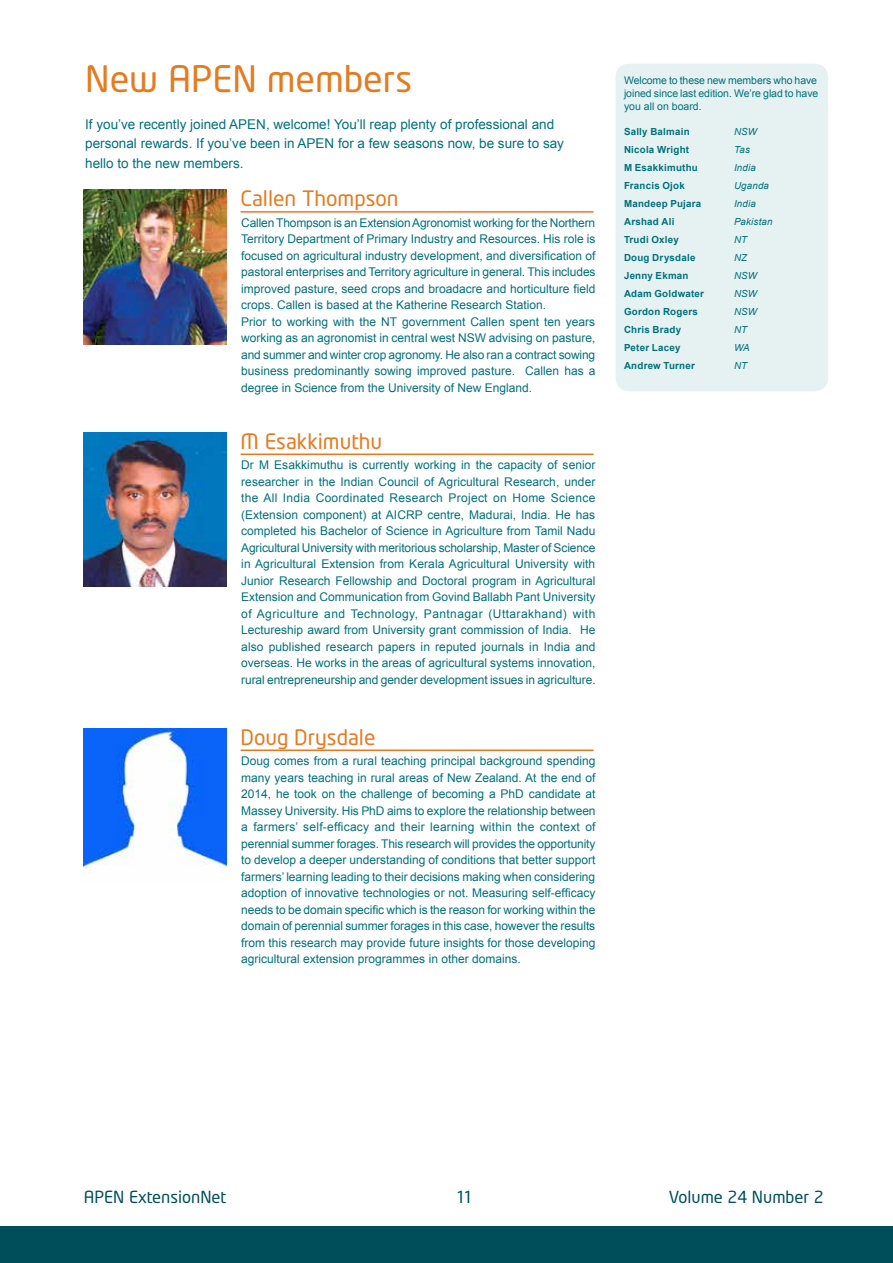
<style>
.page{position:relative;width:893px;height:1263px;background:#fff}
.page>*{position:absolute;margin:0;border:0;box-sizing:border-box;transform-origin:0 0}
.t1{font:36px "Neo Tech Alt";color:#e67a1e}
.t2{font:21px "Neo Tech Alt";color:#e67a1e}
.t3{font:16.5px "Neo Tech Alt";color:#004e59}
.t4{font:13.5px/19.5px "Arial";color:#00717c}
.t5{font:12px/16.5px "Arial";color:#00717c;text-align:justify}
.t6{font:10.5px/12.8px "Arial";letter-spacing:-.005em;color:#00717c}
.t7{font:700 9.75px "Arial";letter-spacing:.025em;color:#00717c}
.t8{font:italic 9.75px "Arial";letter-spacing:.02em;color:#00717c}
</style>
<div class="page">
<div style="left:0;top:1226px;width:893px;height:37px;background:#004e59"></div>
<div style="left:615px;top:64px;width:213px;height:327px;background:#e6f1f2;border-radius:14px"></div>
<hr style="left:241px;top:211px;width:353px;height:2px;background:#e67a1e">
<hr style="left:241px;top:453px;width:353px;height:2px;background:#e67a1e">
<hr style="left:241px;top:749px;width:353px;height:2px;background:#e67a1e">
<img style="left:84px;top:190px;width:143px;height:155px">
<img style="left:84px;top:432px;width:143px;height:155px">
<img style="left:84px;top:728px;width:143px;height:142px">
<h1 class="t1" style="left:85px;top:57px;width:329px">New APEN members</h1>
<p class="t4" style="left:85px;top:114px;width:480px">If you’ve recently joined APEN, welcome! You’ll reap plenty of professional and personal rewards. If you’ve been in APEN for a few seasons now, be sure to say hello to the new members.</p>
<h2 class="t2" style="left:241px;top:186px;width:160px">Callen Thompson</h2>
<p class="t5" style="left:241px;top:215px;width:356px;text-align:left">Callen Thompson is an Extension Agronomist working for the Northern Territory Department of Primary Industry and Resources. His role is focused on agricultural industry development, and diversification of pastoral enterprises and Territory agriculture in general. This includes improved pasture, seed crops and broadacre and horticulture field crops. Callen is based at the Katherine Research Station.<br>Prior to working with the NT government Callen spent ten years working as an agronomist in central west NSW advising on pasture, and summer and winter crop agronomy. He also ran a contract sowing business predominantly sowing improved pasture. Callen has a degree in Science from the University of New England.</p>
<h2 class="t2" style="left:241px;top:428px;width:143px">M Esakkimuthu</h2>
<p class="t5" style="left:241px;top:457px;width:356px">Dr M Esakkimuthu is currently working in the capacity of senior researcher in the Indian Council of Agricultural Research, under the All India Coordinated Research Project on Home Science (Extension component) at AICRP centre, Madurai, India. He has completed his Bachelor of Science in Agriculture from Tamil Nadu Agricultural University with meritorious scholarship, Master of Science in Agricultural Extension from Kerala Agricultural University with Junior Research Fellowship and Doctoral program in Agricultural Extension and Communication from Govind Ballabh Pant University of Agriculture and Technology, Pantnagar (Uttarakhand) with Lectureship award from University grant commission of India. He also published research papers in reputed journals in India and overseas. He works in the areas of agricultural systems innovation, rural entrepreneurship and gender development issues in agriculture.</p>
<h2 class="t2" style="left:241px;top:724px;width:136px">Doug Drysdale</h2>
<p class="t5" style="left:241px;top:753px;width:356px">Doug comes from a rural teaching principal background spending many years teaching in rural areas of New Zealand. At the end of 2014, he took on the challenge of becoming a PhD candidate at Massey University. His PhD aims to explore the relationship between a farmers’ self-efficacy and their learning within the context of perennial summer forages. This research will provides the opportunity to develop a deeper understanding of conditions that better support farmers’ learning leading to their decisions making when considering adoption of innovative technologies or not. Measuring self-efficacy needs to be domain specific which is the reason for working within the domain of perennial summer forages in this case, however the results from this research may provide future insights for those developing agricultural extension programmes in other domains.</p>
<p class="t6" style="left:624px;top:74px;width:196px">Welcome to these new members who have joined since last edition. We’re glad to have you all on board.</p>
<p class="t7" style="left:624px;top:125px;width:67px">Sally Balmain</p>
<p class="t8" style="left:734px;top:125px;width:25px">NSW</p>
<p class="t7" style="left:624px;top:143px;width:67px">Nicola Wright</p>
<p class="t8" style="left:734px;top:143px;width:17px">Tas</p>
<p class="t7" style="left:624px;top:161px;width:75px">M Esakkimuthu</p>
<p class="t8" style="left:734px;top:161px;width:23px">India</p>
<p class="t7" style="left:624px;top:179px;width:62px">Francis Ojok</p>
<p class="t8" style="left:734px;top:179px;width:36px">Uganda</p>
<p class="t7" style="left:624px;top:197px;width:79px">Mandeep Pujara</p>
<p class="t8" style="left:734px;top:197px;width:23px">India</p>
<p class="t7" style="left:624px;top:215px;width:52px">Arshad Ali</p>
<p class="t8" style="left:734px;top:215px;width:40px">Pakistan</p>
<p class="t7" style="left:624px;top:233px;width:56px">Trudi Oxley</p>
<p class="t8" style="left:734px;top:233px;width:15px">NT</p>
<p class="t7" style="left:624px;top:251px;width:73px">Doug Drysdale</p>
<p class="t8" style="left:734px;top:251px;width:15px">NZ</p>
<p class="t7" style="left:624px;top:269px;width:66px">Jenny Ekman</p>
<p class="t8" style="left:734px;top:269px;width:25px">NSW</p>
<p class="t7" style="left:624px;top:287px;width:82px">Adam Goldwater</p>
<p class="t8" style="left:734px;top:287px;width:25px">NSW</p>
<p class="t7" style="left:624px;top:305px;width:75px">Gordon Rogers</p>
<p class="t8" style="left:734px;top:305px;width:25px">NSW</p>
<p class="t7" style="left:624px;top:323px;width:59px">Chris Brady</p>
<p class="t8" style="left:734px;top:323px;width:15px">NT</p>
<p class="t7" style="left:624px;top:341px;width:58px">Peter Lacey</p>
<p class="t8" style="left:734px;top:341px;width:17px">WA</p>
<p class="t7" style="left:624px;top:359px;width:72px">Andrew Turner</p>
<p class="t8" style="left:734px;top:359px;width:15px">NT</p>
<h3 class="t3" style="left:84px;top:1187px;width:144px">APEN ExtensionNet</h3>
<h3 class="t3" style="left:457px;top:1187px;width:16px">11</h3>
<h3 class="t3" style="left:669px;top:1187px;width:156px">Volume 24 Number 2</h3>
</div>
